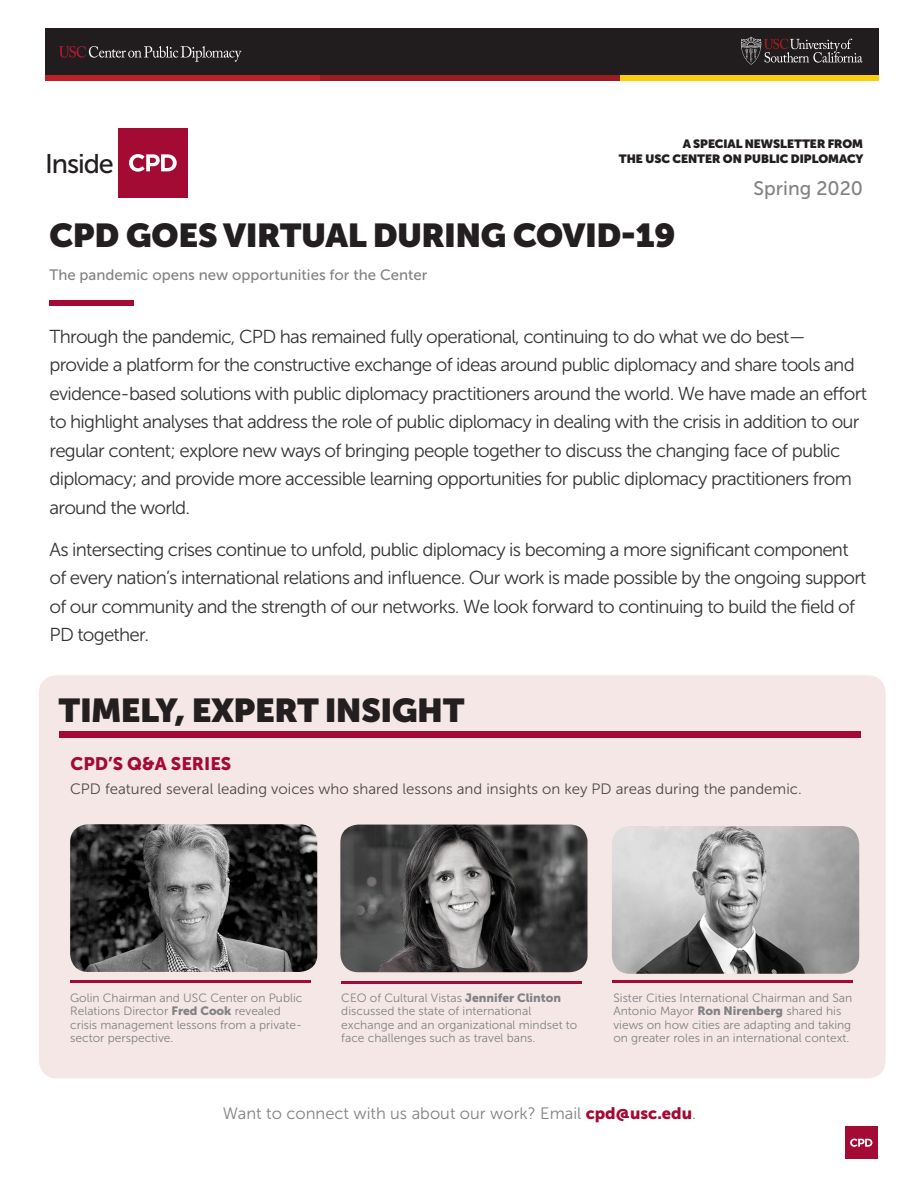
<style>
.page{position:relative;width:918px;height:1188px;background:#fff}
.page>*{position:absolute;margin:0;border:0;box-sizing:border-box;transform-origin:0 0}
.t1{font:900 33px "Museo Sans Display";color:#231f20}
.t2{font:27px "Museo Sans 500";letter-spacing:-.04em;color:#231f20}
.t3{font:19.5px "Museo Sans 500";color:#808285}
.t4{font:18.75px/28.5px "Museo Sans 300";letter-spacing:-.04em;color:#000}
.t5{font:18px "Museo Sans 900";color:#a30a34}
.t6{font:16.5px "Museo Sans 300";color:#808285}
.t7{font:15px "Museo Sans 300";color:#231f20}
.t8{font:15px "Museo Sans 500";color:#808285}
.t9{font:12px/13.5px "Museo Sans 300";color:#808285}
.t10{font:900 12px "Museo Sans Display";color:#231f20}
.s1{font-family:"Museo Sans 900"}
.s2{font-family:"Museo Sans 900";color:#a30a34}
</style>
<div class="page">
<div style="left:845px;top:1126px;width:33px;height:33px;background:#a30a34"></div>
<svg style="left:850px;top:1139px;width:22px;height:8px"></svg>
<div style="left:118px;top:128px;width:70px;height:70px;background:#a30a34"></div>
<svg style="left:129px;top:154px;width:48px;height:18px"></svg>
<div style="left:45px;top:28px;width:833px;height:47px;background:#211d1e"></div>
<svg style="left:741px;top:37px;width:122px;height:28px"></svg>
<svg style="left:59px;top:46px;width:183px;height:16px"></svg>
<div style="left:620px;top:75px;width:258px;height:5px;background:#fdcc0a"></div>
<div style="left:320px;top:75px;width:300px;height:5px;background:#991d21"></div>
<div style="left:45px;top:75px;width:275px;height:5px;background:#bc2127"></div>
<div style="left:49px;top:301px;width:85px;height:5px;background:#a30a34"></div>
<div style="left:39px;top:675px;width:847px;height:403px;background:#f5e7e5;border-radius:18px"></div>
<div style="left:59px;top:732px;width:802px;height:6px;background:#a30a34"></div>
<img style="left:70px;top:824px;width:247px;height:148px">
<hr style="left:341px;top:981px;width:241px;height:3px;background:#a30a34">
<img style="left:340px;top:825px;width:248px;height:147px">
<img style="left:612px;top:826px;width:247px;height:148px">
<hr style="left:612px;top:980px;width:240px;height:3px;background:#a30a34">
<hr style="left:70px;top:980px;width:241px;height:3px;background:#a30a34">
<p class="t2" style="left:45px;top:149px;width:70px">Inside</p>
<p class="t10" style="left:683px;top:137px;width:182px">A SPECIAL NEWSLETTER FROM</p>
<p class="t10" style="left:619px;top:151px;width:246px">THE USC CENTER ON PUBLIC DIPLOMACY</p>
<p class="t3" style="left:754px;top:178px;width:111px">Spring 2020</p>
<p class="t1" style="left:50px;top:217px;width:627px">CPD GOES VIRTUAL DURING COVID-19</p>
<p class="t8" style="left:49px;top:266px;width:380px">The pandemic opens new opportunities for the Center</p>
<p class="t4" style="left:50px;top:322px;width:819px">Through the pandemic, CPD has remained fully operational, continuing to do what we do best— provide a platform for the constructive exchange of ideas around public diplomacy and share tools and evidence-based solutions with public diplomacy practitioners around the world. We have made an effort to highlight analyses that address the role of public diplomacy in dealing with the crisis in addition to our regular content; explore new ways of bringing people together to discuss the changing face of public diplomacy; and provide more accessible learning opportunities for public diplomacy practitioners from around the world.</p>
<p class="t4" style="left:50px;top:535px;width:819px">As intersecting crises continue to unfold, public diplomacy is becoming a more significant component of every nation’s international relations and influence. Our work is made possible by the ongoing support of our community and the strength of our networks. We look forward to continuing to build the field of PD together.</p>
<p class="t1" style="left:58px;top:691px;width:408px">TIMELY, EXPERT INSIGHT</p>
<p class="t5" style="left:70px;top:754px;width:163px">CPD’S Q&amp;A SERIES</p>
<p class="t7" style="left:70px;top:781px;width:733px">CPD featured several leading voices who shared lessons and insights on key PD areas during the pandemic.</p>
<p class="t9" style="left:70px;top:991px;width:234px">Golin Chairman and USC Center on Public Relations Director <span class="s1">Fred Cook</span> revealed crisis management lessons from a private&shy;sector perspective.</p>
<p class="t9" style="left:341px;top:991px;width:238px">CEO of Cultural Vistas <span class="s1">Jennifer Clinton </span>discussed the state of international exchange and an organizational mindset to face challenges such as travel bans.</p>
<p class="t9" style="left:613px;top:991px;width:240px">Sister Cities International Chairman and San Antonio Mayor <span class="s1">Ron Nirenberg</span> shared his views on how cities are adapting and taking on greater roles in an international context.</p>
<p class="t6" style="left:223px;top:1104px;width:475px">Want to connect with us about our work? Email <span class="s2">cpd@usc.edu</span>.</p>
</div>
